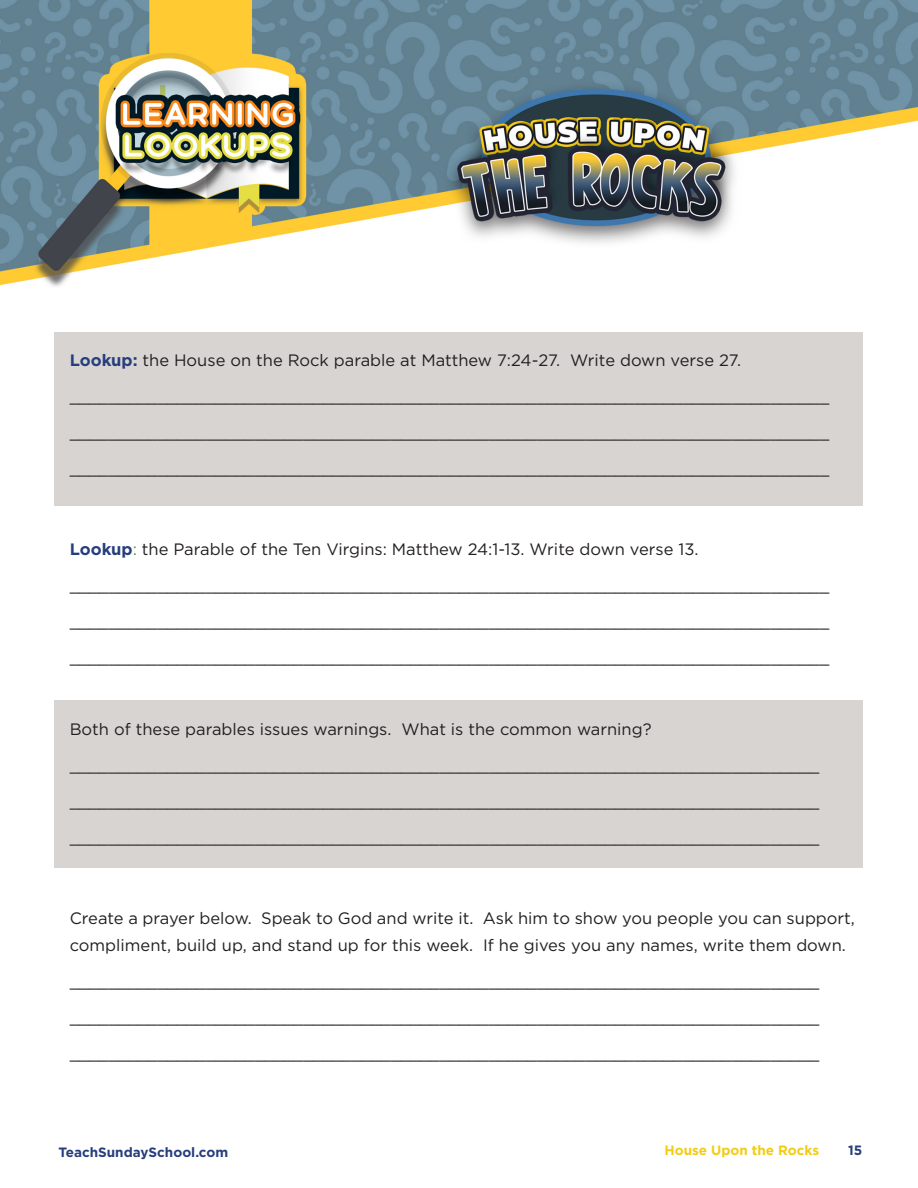
<style>
.page{position:relative;width:918px;height:1188px;background:#fff}
.page>*{position:absolute;margin:0;border:0;box-sizing:border-box;transform-origin:0 0}
.t1{font:16.5px/27px "Gotham";color:#231f20}
.t2{font:700 13.5px "Gotham";color:#263e7d}
.t3{font:700 13.5px "Gotham";color:#f3cc12}
.s1{font-weight:700;color:#263e7d}
.s2{color:#638945}
</style>
<div class="page">
<div style="left:54px;top:700px;width:808px;height:168px;background:#d7d4d2"></div>
<div style="left:55px;top:332px;width:808px;height:174px;background:#d7d4d2"></div>
<img style="left:0;top:0;width:918px;height:287px">
<p class="t1" style="left:70px;top:346px;width:673px"><span class="s1">Lookup:</span> the House on the Rock parable at Matthew 7:24-27. Write down verse 27.</p>
<p class="t1" style="left:70px;top:382px;width:761px">______________________________________________________________________________</p>
<p class="t1" style="left:70px;top:418px;width:761px">______________________________________________________________________________</p>
<p class="t1" style="left:70px;top:454px;width:761px">______________________________________________________________________________</p>
<p class="t1" style="left:70px;top:535px;width:630px"><span class="s1">Lookup</span><span class="s2">:</span> the Parable of the Ten Virgins: Matthew 24:1-13. Write down verse 13.</p>
<p class="t1" style="left:70px;top:571px;width:761px">______________________________________________________________________________</p>
<p class="t1" style="left:70px;top:607px;width:761px">______________________________________________________________________________</p>
<p class="t1" style="left:70px;top:643px;width:761px">______________________________________________________________________________</p>
<p class="t1" style="left:70px;top:715px;width:583px">Both of these parables issues warnings. What is the common warning?</p>
<p class="t1" style="left:70px;top:751px;width:751px">_____________________________________________________________________________</p>
<p class="t1" style="left:70px;top:787px;width:751px">_____________________________________________________________________________</p>
<p class="t1" style="left:70px;top:823px;width:751px">_____________________________________________________________________________</p>
<p class="t1" style="left:70px;top:904px;width:787px">Create a prayer below. Speak to God and write it. Ask him to show you people you can support, compliment, build up, and stand up for this week. If he gives you any names, write them down.</p>
<p class="t1" style="left:70px;top:967px;width:751px">_____________________________________________________________________________</p>
<p class="t1" style="left:70px;top:1003px;width:751px">_____________________________________________________________________________</p>
<p class="t1" style="left:70px;top:1039px;width:751px">_____________________________________________________________________________</p>
<p class="t2" style="left:58px;top:1143px;width:171px">TeachSundaySchool.com</p>
<p class="t3" style="left:664px;top:1142px;width:156px">House Upon the Rocks</p>
<p class="t2" style="left:848px;top:1142px;width:16px">15</p>
</div>
